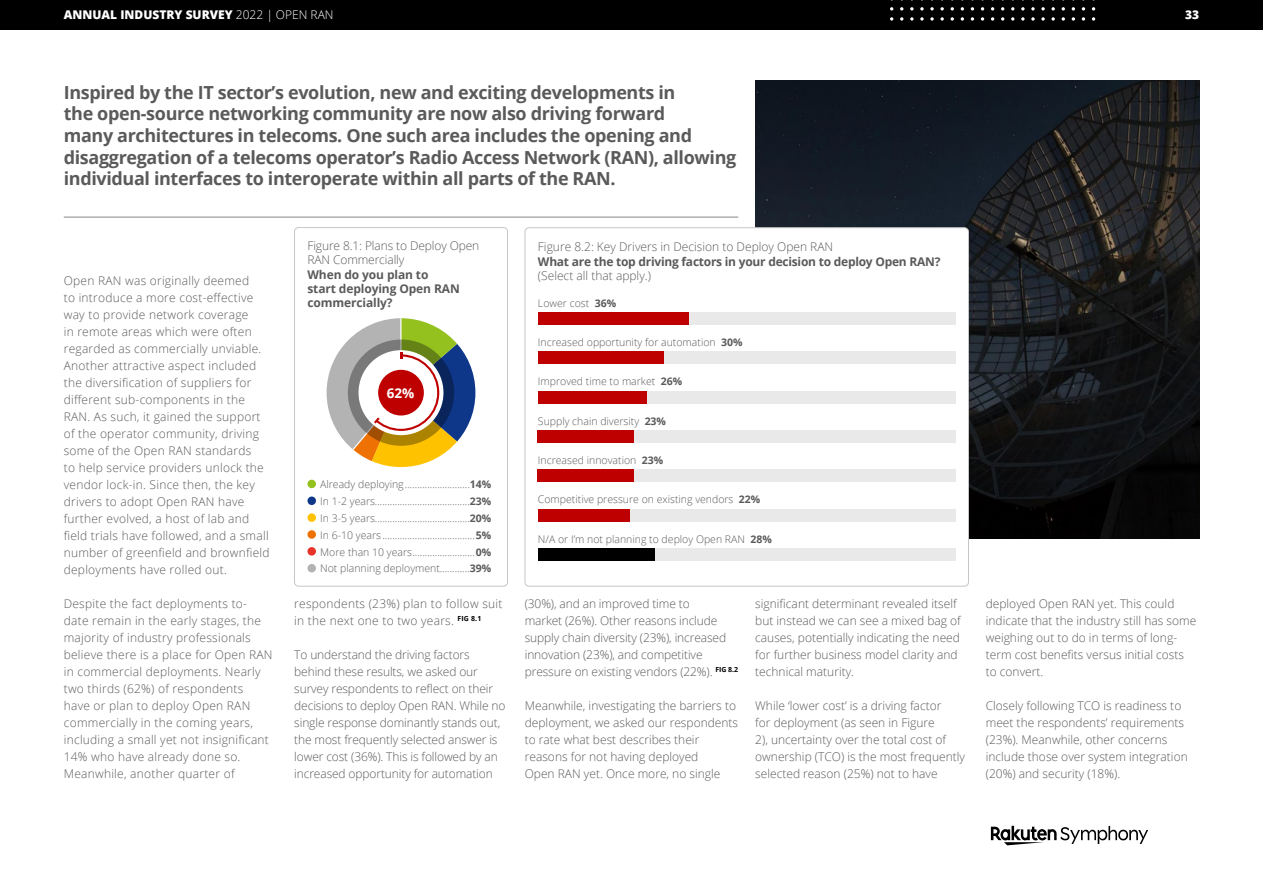
<style>
.page{position:relative;width:1263px;height:893px;background:#fff}
.page>*{position:absolute;margin:0;border:0;box-sizing:border-box;transform-origin:0 0}
.t1{font:700 18px/21.6px "Open Sans";letter-spacing:-.02em;color:#5a5a5b}
.t2{font:700 13.5px "Open Sans";color:#fff}
.t3{font:300 12px/17px "Open Sans";color:#5a5a5b}
.t4{font:300 12px/17px "Open Sans";letter-spacing:.02em;color:#5a5a5b}
.t5{font:700 12px/14.4px "Open Sans";letter-spacing:-.02em;color:#5a5a5b}
.t6{font:800 12px "Open Sans";color:#fff}
.t7{font:300 10.5px/16.8px "Open Sans";color:#5a5a5b;text-align:justify}
.s1{font-weight:300}
.s2{font-weight:700}
</style>
<div class="page">
<img style="left:755px;top:81px;width:444px;height:458px">
<div style="left:0;top:0;width:1263px;height:30px;background:#000"></div>
<svg style="left:1092px;top:17px;width:3px;height:4px"></svg>
<svg style="left:1082px;top:17px;width:3px;height:4px"></svg>
<svg style="left:1072px;top:17px;width:3px;height:4px"></svg>
<svg style="left:1061px;top:17px;width:4px;height:4px"></svg>
<svg style="left:1051px;top:17px;width:4px;height:4px"></svg>
<svg style="left:1041px;top:17px;width:4px;height:4px"></svg>
<svg style="left:1031px;top:17px;width:4px;height:4px"></svg>
<svg style="left:1021px;top:17px;width:3px;height:4px"></svg>
<svg style="left:1011px;top:17px;width:3px;height:4px"></svg>
<svg style="left:1001px;top:17px;width:3px;height:4px"></svg>
<svg style="left:991px;top:17px;width:3px;height:4px"></svg>
<svg style="left:981px;top:17px;width:3px;height:4px"></svg>
<svg style="left:971px;top:17px;width:3px;height:4px"></svg>
<svg style="left:961px;top:17px;width:3px;height:4px"></svg>
<svg style="left:950px;top:17px;width:4px;height:4px"></svg>
<svg style="left:940px;top:17px;width:4px;height:4px"></svg>
<svg style="left:930px;top:17px;width:4px;height:4px"></svg>
<svg style="left:920px;top:17px;width:4px;height:4px"></svg>
<svg style="left:910px;top:17px;width:3px;height:4px"></svg>
<svg style="left:900px;top:17px;width:3px;height:4px"></svg>
<svg style="left:890px;top:17px;width:3px;height:4px"></svg>
<svg style="left:1092px;top:7px;width:3px;height:4px"></svg>
<svg style="left:1082px;top:7px;width:3px;height:4px"></svg>
<svg style="left:1072px;top:7px;width:3px;height:4px"></svg>
<svg style="left:1061px;top:7px;width:4px;height:4px"></svg>
<svg style="left:1051px;top:7px;width:4px;height:4px"></svg>
<svg style="left:1041px;top:7px;width:4px;height:4px"></svg>
<svg style="left:1031px;top:7px;width:4px;height:4px"></svg>
<svg style="left:1011px;top:7px;width:3px;height:4px"></svg>
<svg style="left:1001px;top:7px;width:3px;height:4px"></svg>
<svg style="left:991px;top:7px;width:3px;height:4px"></svg>
<svg style="left:981px;top:7px;width:3px;height:4px"></svg>
<svg style="left:971px;top:7px;width:3px;height:4px"></svg>
<svg style="left:961px;top:7px;width:3px;height:4px"></svg>
<svg style="left:950px;top:7px;width:4px;height:4px"></svg>
<svg style="left:940px;top:7px;width:4px;height:4px"></svg>
<svg style="left:930px;top:7px;width:4px;height:4px"></svg>
<svg style="left:920px;top:7px;width:4px;height:4px"></svg>
<svg style="left:900px;top:7px;width:3px;height:4px"></svg>
<svg style="left:890px;top:7px;width:3px;height:4px"></svg>
<svg style="left:991px;top:826px;width:157px;height:19px"></svg>
<hr style="left:64px;top:217px;width:674px;height:1px;background:#878787">
<svg style="left:327px;top:318px;width:148px;height:149px"></svg>
<div style="left:378px;top:370px;width:46px;height:45px;background:#bf0000;border-radius:50%"></div>
<div style="left:307px;top:480px;width:9px;height:8px;background:#95c11f;border-radius:50%"></div>
<div style="left:307px;top:496px;width:9px;height:9px;background:#0e3789;border-radius:50%"></div>
<div style="left:307px;top:513px;width:9px;height:9px;background:#ffc200;border-radius:50%"></div>
<div style="left:307px;top:530px;width:9px;height:9px;background:#ee7203;border-radius:50%"></div>
<div style="left:307px;top:547px;width:9px;height:9px;background:#e7332a;border-radius:50%"></div>
<div style="left:307px;top:564px;width:9px;height:8px;background:#b3b3b3;border-radius:50%"></div>
<div style="left:294px;top:227px;width:214px;height:359px;border:1px solid #c6c6c6;border-radius:4px"></div>
<div style="left:525px;top:228px;width:443px;height:358px;background:#fff;border-radius:4px"></div>
<div style="left:538px;top:430px;width:417px;height:13px;background:#e9e9e9"></div>
<div style="left:538px;top:430px;width:96px;height:13px;background:#bf0000"></div>
<div style="left:538px;top:469px;width:417px;height:13px;background:#e9e9e9"></div>
<div style="left:538px;top:469px;width:96px;height:13px;background:#bf0000"></div>
<div style="left:538px;top:509px;width:417px;height:12px;background:#e9e9e9"></div>
<div style="left:538px;top:509px;width:92px;height:12px;background:#bf0000"></div>
<div style="left:538px;top:548px;width:417px;height:13px;background:#e9e9e9"></div>
<div style="left:538px;top:548px;width:117px;height:13px;background:#000"></div>
<div style="left:538px;top:351px;width:417px;height:13px;background:#e9e9e9"></div>
<div style="left:538px;top:351px;width:125px;height:13px;background:#bf0000"></div>
<div style="left:538px;top:391px;width:417px;height:12px;background:#e9e9e9"></div>
<div style="left:538px;top:391px;width:108px;height:12px;background:#bf0000"></div>
<div style="left:538px;top:312px;width:417px;height:13px;background:#e9e9e9"></div>
<div style="left:538px;top:312px;width:150px;height:13px;background:#bf0000"></div>
<p class="t6" style="left:64px;top:6px;width:271px">ANNUAL INDUSTRY SURVEY <span class="s1">2022 | OPEN RAN</span></p>
<p class="t6" style="left:1185px;top:6px;width:16px">33</p>
<p class="t1" style="left:64px;top:81px;width:674px">Inspired by the IT sector’s evolution, new and exciting developments in<br>the open-source networking community are now also driving forward<br>many architectures in telecoms. One such area includes the opening and disaggregation of a telecoms operator’s Radio Access Network (RAN), allowing individual interfaces to interoperate within all parts of the RAN.</p>
<p class="t3" style="left:307px;top:238px;width:173px;line-height:14.4px">Figure 8.1: Plans to Deploy Open<br>RAN Commercially</p>
<p class="t5" style="left:307px;top:267px;width:154px">When do you plan to start deploying Open RAN commercially?</p>
<p class="t4" style="left:64px;top:272px;width:207px">Open RAN was originally deemed<br>to introduce a more cost-effective way to provide network coverage<br>in remote areas which were often regarded as commercially unviable.<br>Another attractive aspect included the diversification of suppliers for different sub-components in the RAN. As such, it gained the support of the operator community, driving some of the Open RAN standards<br>to help service providers unlock the vendor lock-in. Since then, the key drivers to adopt Open RAN have further evolved, a host of lab and field trials have followed, and a small number of greenfield and brownfield deployments have rolled out.</p>
<p class="t4" style="left:64px;top:595px;width:210px">Despite the fact deployments to&shy;date remain in the early stages, the majority of industry professionals believe there is a place for Open RAN in commercial deployments. Nearly two thirds (62%) of respondents have or plan to deploy Open RAN commercially in the coming years, including a small yet not insignificant 14% who have already done so.<br>Meanwhile, another quarter of</p>
<p class="t4" style="left:294px;top:595px;width:210px">respondents (23%) plan to follow suit in the next one to two years. <sup>FIG</sup> <sup>8.1</sup></p>
<p class="t2" style="left:387px;top:383px;width:29px">62%</p>
<p class="t7" style="left:320px;top:476px;width:172px">Already deploying..........................<span class="s2">14% </span>In 1-2 years......................................<span class="s2">23% </span>In 3-5 years......................................<span class="s2">20% </span>In 6-10 years .....................................<span class="s2">5% </span>More than 10 years.........................<span class="s2">0% </span>Not planning deployment............<span class="s2">39%</span></p>
<p class="t3" style="left:294px;top:646px;width:213px">To understand the driving factors behind these results, we asked our survey respondents to reflect on their decisions to deploy Open RAN. While no single response dominantly stands out, the most frequently selected answer is lower cost (36%). This is followed by an increased opportunity for automation</p>
<p class="t3" style="left:538px;top:238px;width:297px">Figure 8.2: Key Drivers in Decision to Deploy Open RAN</p>
<p class="t5" style="left:538px;top:254px;width:404px">What are the top driving factors in your decision to deploy Open RAN?</p>
<p class="t3" style="left:538px;top:267px;width:115px">(Select all that apply.)</p>
<p class="t7" style="left:538px;top:294px;width:80px">Lower cost <span class="s2">36%</span></p>
<p class="t7" style="left:538px;top:334px;width:206px">Increased opportunity for automation <span class="s2">30%</span></p>
<p class="t7" style="left:538px;top:373px;width:146px">Improved time to market <span class="s2">26%</span></p>
<p class="t7" style="left:538px;top:412px;width:129px">Supply chain diversity <span class="s2">23%</span></p>
<p class="t7" style="left:538px;top:452px;width:127px">Increased innovation <span class="s2">23%</span></p>
<p class="t7" style="left:538px;top:491px;width:224px">Competitive pressure on existing vendors <span class="s2">22%</span></p>
<p class="t7" style="left:538px;top:530px;width:235px">N/A or I’m not planning to deploy Open RAN <span class="s2">28%</span></p>
<p class="t3" style="left:525px;top:595px;width:215px">(30%), and an improved time to<br>market (26%). Other reasons include supply chain diversity (23%), increased innovation (23%), and competitive pressure on existing vendors (22%). <sup>FIG</sup> <sup>8.2</sup></p>
<p class="t3" style="left:525px;top:697px;width:215px">Meanwhile, investigating the barriers to deployment, we asked our respondents to rate what best describes their reasons for not having deployed<br>Open RAN yet. Once more, no single</p>
<p class="t3" style="left:755px;top:595px;width:207px">significant determinant revealed itself but instead we can see a mixed bag of causes, potentially indicating the need for further business model clarity and technical maturity.</p>
<p class="t3" style="left:755px;top:697px;width:211px">While ‘lower cost’ is a driving factor<br>for deployment (as seen in Figure<br>2), uncertainty over the total cost of ownership (TCO) is the most frequently selected reason (25%) not to have</p>
<p class="t3" style="left:986px;top:595px;width:212px">deployed Open RAN yet. This could indicate that the industry still has some weighing out to do in terms of long&shy;term cost benefits versus initial costs to convert.</p>
<p class="t3" style="left:986px;top:697px;width:204px">Closely following TCO is readiness to meet the respondents’ requirements (23%). Meanwhile, other concerns include those over system integration (20%) and security (18%).</p>
</div>
